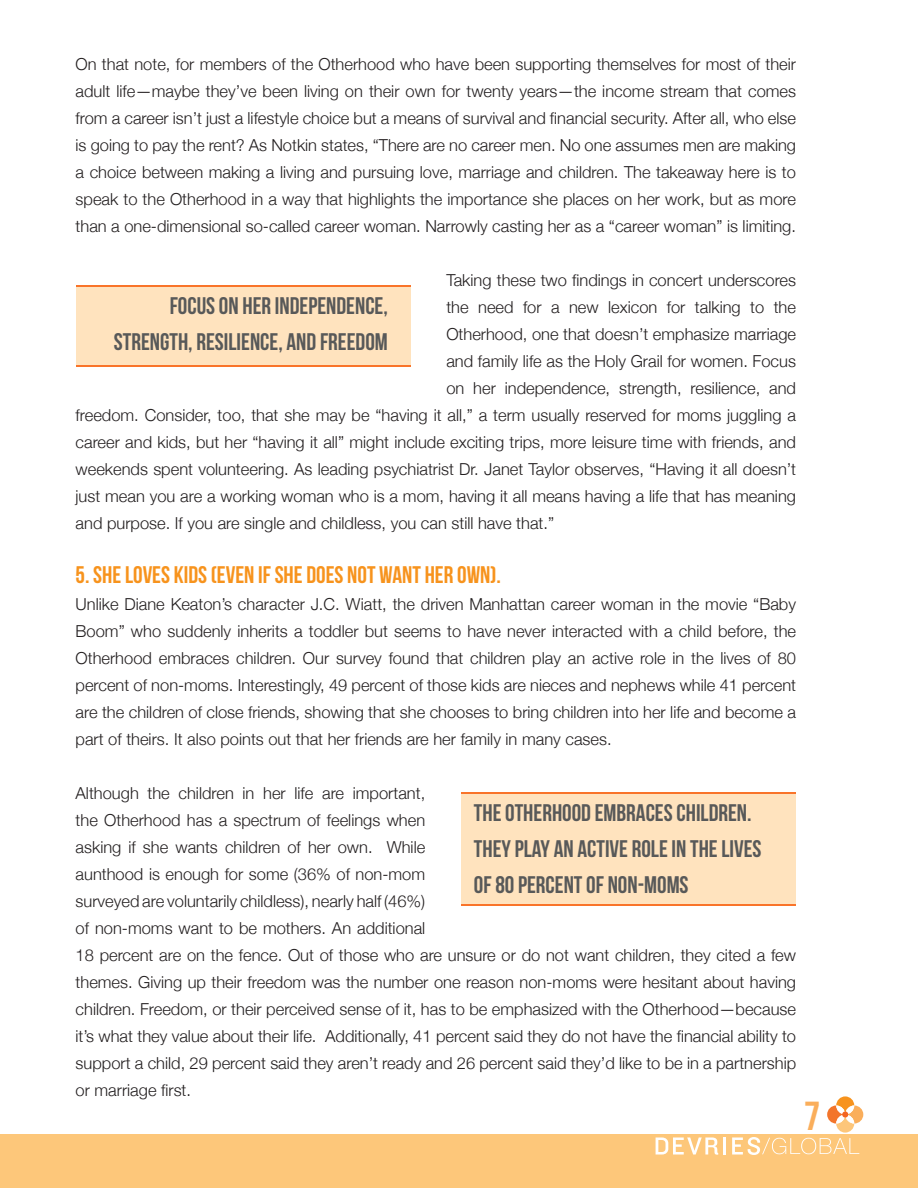
<style>
.page{position:relative;width:918px;height:1188px;background:#fff}
.page>*{position:absolute;margin:0;border:0;box-sizing:border-box;transform-origin:0 0}
.t1{font:40.5px "Bebas Neue";color:#faae5b}
.t2{font:24px/36px "Bebas Neue";color:#585959;text-align:right}
.t3{font:24px "Bebas Neue";color:#f7931d}
.t4{font:300 16.5px/27px "Helvetica Neue";color:#231f20;text-align:justify}
</style>
<div class="page">
<div style="left:0;top:1134px;width:918px;height:54px;background:#fdc77a"></div>
<svg style="left:656px;top:1137px;width:62px;height:18px"></svg>
<hr style="left:723px;top:1137px;width:3px;height:18px;background:#fff">
<svg style="left:732px;top:1096px;width:131px;height:59px"></svg>
<div style="left:76px;top:285px;width:334px;height:81px;background:#ffe3be"></div>
<hr style="left:76px;top:365px;width:334px;height:1px;background:#f9742a">
<hr style="left:76px;top:285px;width:334px;height:1px;background:#f9742a">
<div style="left:461px;top:792px;width:335px;height:114px;background:#ffe3be"></div>
<hr style="left:461px;top:904px;width:335px;height:2px;background:#f9742a">
<hr style="left:461px;top:792px;width:335px;height:2px;background:#f9742a">
<p class="t4" style="left:76px;top:50px;width:722px">On that note, for members of the Otherhood who have been supporting themselves for most of their adult life—maybe they’ve been living on their own for twenty years—the income stream that comes from a career isn’t just a lifestyle choice but a means of survival and financial security. After all, who else is going to pay the rent? As Notkin states, “There are no career men. No one assumes men are making a choice between making a living and pursuing love, marriage and children. The takeaway here is to speak to the Otherhood in a way that highlights the importance she places on her work, but as more than a one-dimensional so-called career woman. Narrowly casting her as a “career woman” is limiting.</p>
<p class="t4" style="left:446px;top:266px;width:351px">Taking these two findings in concert underscores</p>
<p class="t4" style="left:446px;top:293px;width:351px">the need for a new lexicon for talking to the</p>
<p class="t4" style="left:446px;top:320px;width:351px">Otherhood, one that doesn’t emphasize marriage</p>
<p class="t4" style="left:446px;top:347px;width:351px">and family life as the Holy Grail for women. Focus</p>
<p class="t4" style="left:446px;top:374px;width:351px">on her independence, strength, resilience, and</p>
<p class="t4" style="left:76px;top:401px;width:722px">freedom. Consider, too, that she may be “having it all,” a term usually reserved for moms juggling a</p>
<p class="t4" style="left:76px;top:428px;width:722px">career and kids, but her “having it all” might include exciting trips, more leisure time with friends, and</p>
<p class="t4" style="left:76px;top:455px;width:722px">weekends spent volunteering. As leading psychiatrist Dr. Janet Taylor observes, “Having it all doesn’t</p>
<p class="t4" style="left:76px;top:482px;width:722px">just mean you are a working woman who is a mom, having it all means having a life that has meaning</p>
<p class="t4" style="left:76px;top:509px;width:480px">and purpose. If you are single and childless, you can still have that.”</p>
<p class="t3" style="left:76px;top:561px;width:427px">5. SHE LOVES KIDS (EVEN IF SHE DOES NOT WANT HER OWN).</p>
<p class="t4" style="left:76px;top:590px;width:722px">Unlike Diane Keaton’s character J.C. Wiatt, the driven Manhattan career woman in the movie “Baby Boom” who suddenly inherits a toddler but seems to have never interacted with a child before, the Otherhood embraces children. Our survey found that children play an active role in the lives of 80 percent of non-moms. Interestingly, 49 percent of those kids are nieces and nephews while 41 percent are the children of close friends, showing that she chooses to bring children into her life and become a part of theirs. It also points out that her friends are her family in many cases.</p>
<p class="t4" style="left:76px;top:779px;width:722px;text-align:left">Although the children in her life are important,<br>the Otherhood has a spectrum of feelings when<br>asking if she wants children of her own. While<br>aunthood is enough for some (36% of non-mom<br>surveyed are voluntarily childless), nearly half (46%)<br>of non-moms want to be mothers. An additional<br>18 percent are on the fence. Out of those who are unsure or do not want children, they cited a few themes. Giving up their freedom was the number one reason non-moms were hesitant about having children. Freedom, or their perceived sense of it, has to be emphasized with the Otherhood—because it’s what they value about their life. Additionally, 41 percent said they do not have the financial ability to support a child, 29 percent said they aren’t ready and 26 percent said they’d like to be in a partnership or marriage first.</p>
<p class="t2" style="left:114px;top:287px;width:276px">FOCUS ON HER INDEPENDENCE,<br>STRENGTH, RESILIENCE, AND FREEDOM</p>
<p class="t2" style="left:474px;top:794px;width:289px;text-align:left">THE OTHERHOOD EMBRACES CHILDREN.<br>THEY PLAY AN ACTIVE ROLE IN THE LIVES<br>OF 80 PERCENT OF NON-MOMS</p>
<p class="t1" style="left:804px;top:1093px;width:18px">7</p>
</div>
